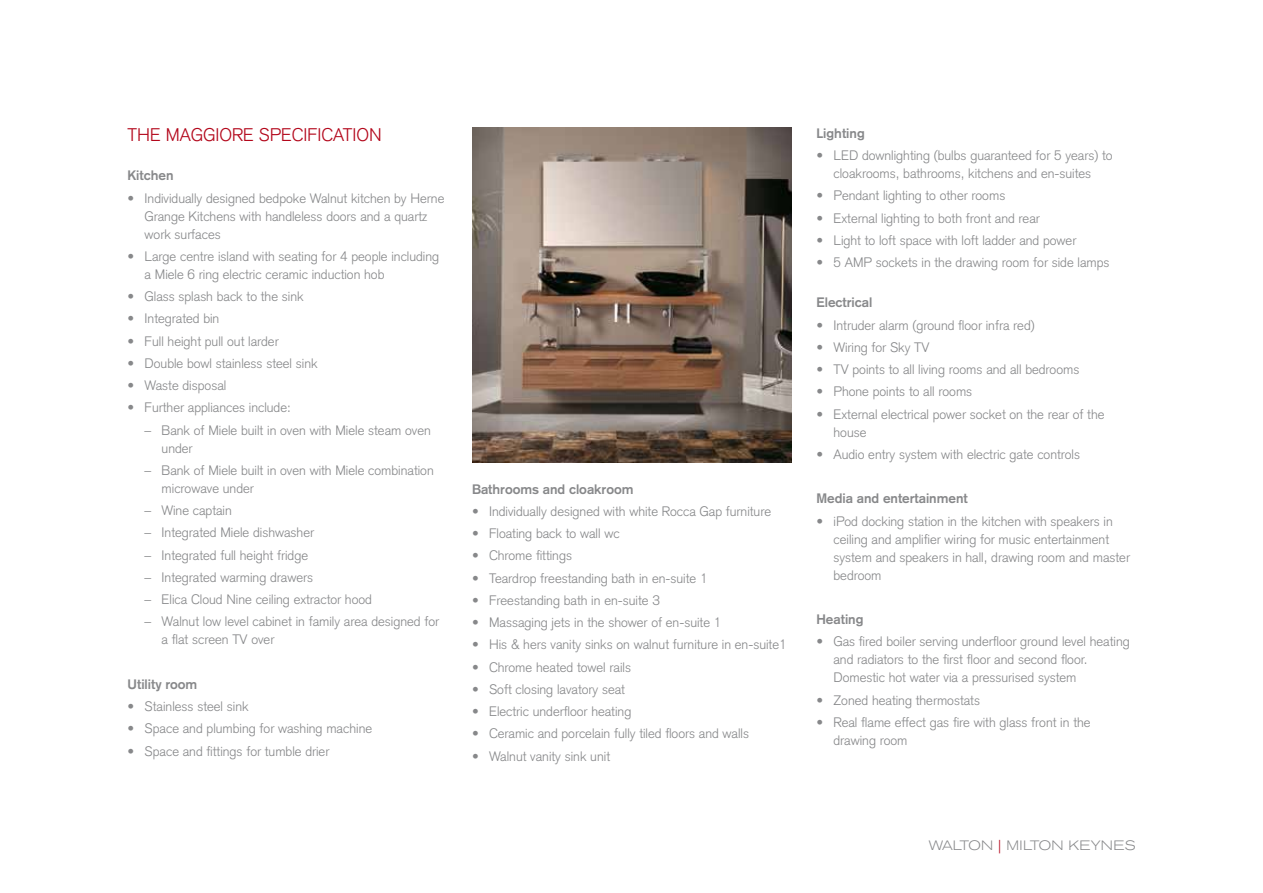
<style>
.page{position:relative;width:1263px;height:893px;background:#fff}
.page>*{position:absolute;margin:0;border:0;box-sizing:border-box;transform-origin:0 0}
.t1{font:300 18px "Akzidenz Grotesk";color:#b3071b}
.t2{font:300 13.5px/18px "Akzidenz Grotesk";color:#87888a}
.t3{font:700 13.5px "Akzidenz Grotesk";color:#87888a}
.t4{font:300 expanded 13.5px "Akzidenz Grotesk BE";color:#87888a}
.s1{color:#b3071b}
</style>
<div class="page">
<img style="left:472px;top:128px;width:319px;height:334px">
<h1 class="t1" style="left:128px;top:124px;width:256px">THE MAGGIORE SPECIFICATION</h1>
<p class="t3" style="left:128px;top:168px;width:48px">Kitchen</p>
<p class="t2" style="left:145px;top:189px;width:301px;text-indent:-17px">• Individually designed bedpoke Walnut kitchen by Herne<br>Grange Kitchens with handleless doors and a quartz work surfaces</p>
<p class="t2" style="left:145px;top:247px;width:296px;text-indent:-17px">• Large centre island with seating for 4 people including a Miele 6 ring electric ceramic induction hob</p>
<p class="t2" style="left:128px;top:287px;width:177px">• Glass splash back to the sink</p>
<p class="t2" style="left:128px;top:310px;width:93px">• Integrated bin</p>
<p class="t2" style="left:128px;top:332px;width:153px">• Full height pull out larder</p>
<p class="t2" style="left:128px;top:354px;width:192px">• Double bowl stainless steel sink</p>
<p class="t2" style="left:128px;top:376px;width:100px">• Waste disposal</p>
<p class="t2" style="left:128px;top:399px;width:165px">• Further appliances include:</p>
<p class="t2" style="left:162px;top:421px;width:271px;text-indent:-17px">– Bank of Miele built in oven with Miele steam oven under</p>
<p class="t2" style="left:162px;top:461px;width:274px;text-indent:-17px">– Bank of Miele built in oven with Miele combination microwave under</p>
<p class="t2" style="left:145px;top:501px;width:89px">– Wine captain</p>
<p class="t2" style="left:145px;top:524px;width:171px">– Integrated Miele dishwasher</p>
<p class="t2" style="left:145px;top:546px;width:165px">– Integrated full height fridge</p>
<p class="t2" style="left:145px;top:568px;width:170px">– Integrated warming drawers</p>
<p class="t2" style="left:145px;top:590px;width:229px">– Elica Cloud Nine ceiling extractor hood</p>
<p class="t2" style="left:162px;top:613px;width:279px;text-indent:-17px">– Walnut low level cabinet in family area designed for a flat screen TV over</p>
<p class="t3" style="left:128px;top:676px;width:71px">Utility room</p>
<p class="t2" style="left:128px;top:697px;width:123px">• Stainless steel sink</p>
<p class="t2" style="left:128px;top:720px;width:246px">• Space and plumbing for washing machine</p>
<p class="t2" style="left:128px;top:742px;width:203px">• Space and fittings for tumble drier</p>
<p class="t3" style="left:472px;top:481px;width:163px">Bathrooms and cloakroom</p>
<p class="t2" style="left:472px;top:502px;width:301px">• Individually designed with white Rocca Gap furniture</p>
<p class="t2" style="left:472px;top:525px;width:149px">• Floating back to wall wc</p>
<p class="t2" style="left:472px;top:547px;width:102px">• Chrome fittings</p>
<p class="t2" style="left:472px;top:569px;width:237px">• Teardrop freestanding bath in en-suite 1</p>
<p class="t2" style="left:472px;top:591px;width:189px">• Freestanding bath in en-suite 3</p>
<p class="t2" style="left:472px;top:614px;width:251px">• Massaging jets in the shower of en-suite 1</p>
<p class="t2" style="left:472px;top:636px;width:316px">• His &amp; hers vanity sinks on walnut furniture in en-suite1</p>
<p class="t2" style="left:472px;top:658px;width:161px">• Chrome heated towel rails</p>
<p class="t2" style="left:472px;top:680px;width:155px">• Soft closing lavatory seat</p>
<p class="t2" style="left:472px;top:703px;width:161px">• Electric underfloor heating</p>
<p class="t2" style="left:472px;top:725px;width:279px">• Ceramic and porcelain fully tiled floors and walls</p>
<p class="t2" style="left:472px;top:747px;width:140px">• Walnut vanity sink unit</p>
<p class="t3" style="left:816px;top:125px;width:50px">Lighting</p>
<p class="t2" style="left:816px;top:147px;width:298px;text-align:center">• LED downlighting (bulbs guaranteed for 5 years) to cloakrooms, bathrooms, kitchens and en-suites</p>
<p class="t2" style="left:816px;top:187px;width:190px">• Pendant lighting to other rooms</p>
<p class="t2" style="left:816px;top:209px;width:225px">• External lighting to both front and rear</p>
<p class="t2" style="left:816px;top:231px;width:261px">• Light to loft space with loft ladder and power</p>
<p class="t2" style="left:816px;top:254px;width:295px">• 5 AMP sockets in the drawing room for side lamps</p>
<p class="t3" style="left:816px;top:295px;width:57px">Electrical</p>
<p class="t2" style="left:816px;top:316px;width:220px">• Intruder alarm (ground floor infra red)</p>
<p class="t2" style="left:816px;top:338px;width:115px">• Wiring for Sky TV</p>
<p class="t2" style="left:816px;top:361px;width:264px">• TV points to all living rooms and all bedrooms</p>
<p class="t2" style="left:816px;top:383px;width:157px">• Phone points to all rooms</p>
<p class="t2" style="left:833px;top:405px;width:273px;text-indent:-17px">• External electrical power socket on the rear of the house</p>
<p class="t2" style="left:816px;top:445px;width:265px">• Audio entry system with electric gate controls</p>
<p class="t3" style="left:816px;top:491px;width:153px">Media and entertainment</p>
<p class="t2" style="left:833px;top:512px;width:298px;text-indent:-17px">• iPod docking station in the kitchen with speakers in ceiling and amplifier wiring for music entertainment system and speakers in hall, drawing room and master bedroom</p>
<p class="t3" style="left:816px;top:611px;width:49px">Heating</p>
<p class="t2" style="left:833px;top:633px;width:298px;text-indent:-17px">• Gas fired boiler serving underfloor ground level heating and radiators to the first floor and second floor.<br>Domestic hot water via a pressurised system</p>
<p class="t2" style="left:816px;top:691px;width:165px">• Zoned heating thermostats</p>
<p class="t2" style="left:833px;top:713px;width:259px;text-indent:-17px">• Real flame effect gas fire with glass front in the drawing room</p>
<p class="t4" style="left:929px;top:838px;width:209px">WALTON <span class="s1">|</span> MILTON KEYNES</p>
</div>
